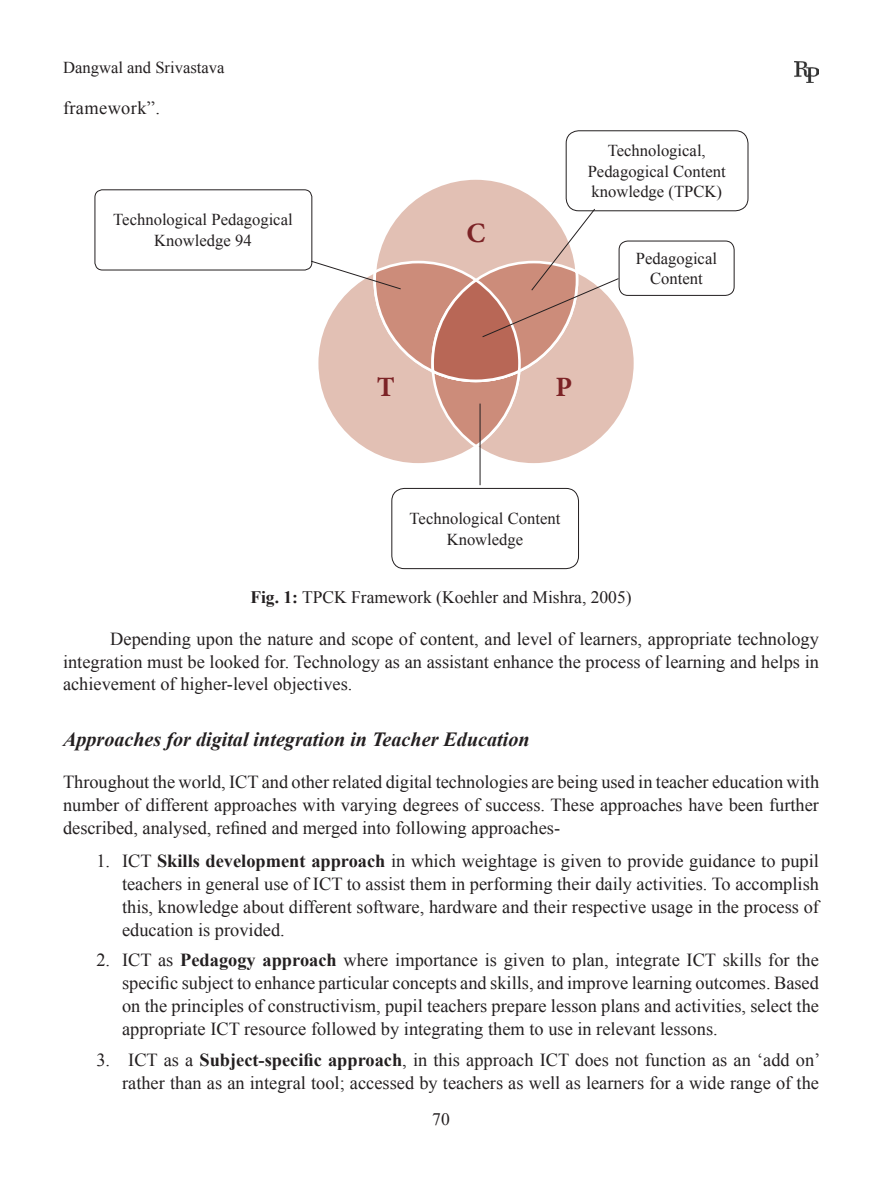
<style>
.page{position:relative;width:882px;height:1197px;background:#fff}
.page>*{position:absolute;margin:0;border:0;box-sizing:border-box;transform-origin:0 0}
.t1{font:700 28px "Minion Pro";color:#7c2326}
.t2{font:italic 700 20.12px "Times New Roman";color:#231f20}
.t3{font:18.38px/22.9px "Times New Roman";color:#231f20;text-align:justify}
.t4{font:18.38px "Times New Roman";letter-spacing:.02em;color:#231f20}
.t5{font:17.5px "Times New Roman";color:#231f20}
.t6{font:16.62px/20.8px "Times New Roman";color:#231f20;text-align:center}
.s1{font-weight:700}
</style>
<div class="page">
<img style="left:794px;top:61px;width:25px;height:22px">
<div style="left:433px;top:262px;width:202px;height:202px;background:#e2c0b4;border-radius:50%"></div>
<div style="left:317px;top:262px;width:203px;height:202px;background:#e2c0b4;border-radius:50%"></div>
<svg style="left:433px;top:280px;width:87px;height:166px;background:#d29c8c"></svg>
<div style="left:375px;top:178px;width:202px;height:203px;background:#e2c0b4;border-radius:50%"></div>
<div style="left:566px;top:130px;width:182px;height:81px;border:1px solid #231f20;border-radius:13px"></div>
<div style="left:391px;top:488px;width:188px;height:81px;border:1px solid #231f20;border-radius:13px"></div>
<div style="left:94px;top:189px;width:218px;height:81px;border:1px solid #231f20;border-radius:8px"></div>
<div style="left:619px;top:241px;width:116px;height:55px;border:1px solid #231f20;border-radius:9px"></div>
<hr style="left:480px;top:404px;width:1px;height:81px;background:#231f20">
<svg style="left:310px;top:208px;width:310px;height:175px"></svg>
<p class="t6" style="left:63px;top:57px;width:163px">Dangwal and Srivastava</p>
<p class="t4" style="left:63px;top:95px;width:99px">framework”.</p>
<p class="t6" style="left:113px;top:209px;width:181px">Technological Pedagogical<br>Knowledge 94</p>
<h1 class="t1" style="left:466px;top:214px;width:20px">C</h1>
<p class="t6" style="left:588px;top:140px;width:140px">Technological,<br>Pedagogical Content knowledge (TPCK)</p>
<p class="t6" style="left:636px;top:247px;width:83px">Pedagogical<br>Content</p>
<h1 class="t1" style="left:377px;top:368px;width:19px">T</h1>
<h1 class="t1" style="left:556px;top:368px;width:18px">P</h1>
<p class="t6" style="left:410px;top:508px;width:152px">Technological Content<br>Knowledge</p>
<p class="t5" style="left:250px;top:585px;width:383px"><span class="s1">Fig. 1:</span> TPCK Framework (Koehler and Mishra, 2005)</p>
<p class="t3" style="left:63px;top:627px;width:758px;text-indent:47px">Depending upon the nature and scope of content, and level of learners, appropriate technology integration must be looked for. Technology as an assistant enhance the process of learning and helps in achievement of higher-level objectives.</p>
<p class="t2" style="left:63px;top:725px;width:468px">Approaches for digital integration in Teacher Education</p>
<p class="t3" style="left:63px;top:770px;width:758px">Throughout the world, ICT and other related digital technologies are being used in teacher education with number of different approaches with varying degrees of success. These approaches have been further described, analysed, refined and merged into following approaches-</p>
<p class="t3" style="left:122px;top:849px;width:698px;text-indent:-26px">1. ICT <span class="s1">Skills development approach</span> in which weightage is given to provide guidance to pupil teachers in general use of ICT to assist them in performing their daily activities. To accomplish this, knowledge about different software, hardware and their respective usage in the process of education is provided.</p>
<p class="t3" style="left:122px;top:949px;width:698px;text-indent:-26px">2. ICT as <span class="s1">Pedagogy approach</span> where importance is given to plan, integrate ICT skills for the specific subject to enhance particular concepts and skills, and improve learning outcomes. Based on the principles of constructivism, pupil teachers prepare lesson plans and activities, select the appropriate ICT resource followed by integrating them to use in relevant lessons.</p>
<p class="t3" style="left:96px;top:1048px;width:725px;text-align:right">3. ICT as a <span class="s1">Subject-specific approach</span>, in this approach ICT does not function as an ‘add on’ rather than as an integral tool; accessed by teachers as well as learners for a wide range of the</p>
<p class="t5" style="left:432px;top:1107px;width:19px">70</p>
</div>
